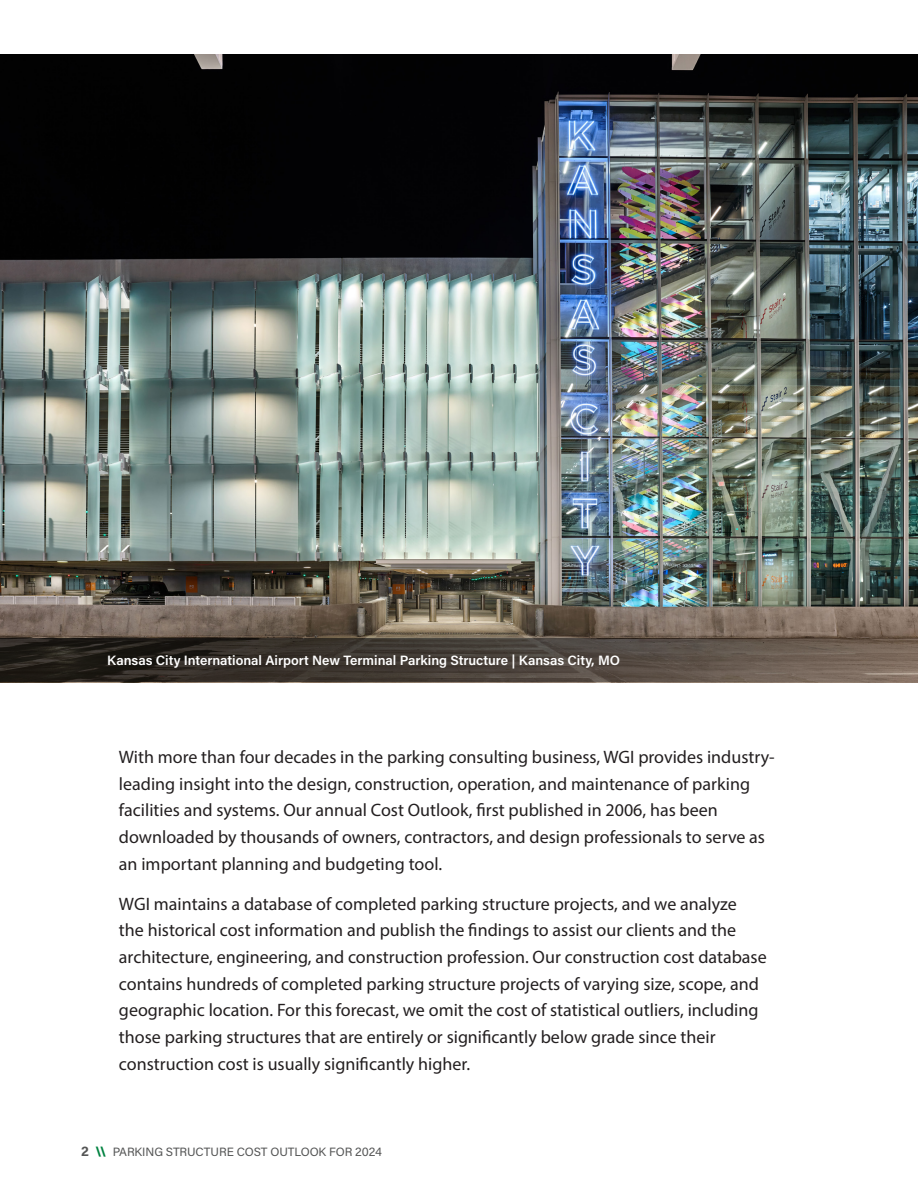
<style>
.page{position:relative;width:918px;height:1188px;background:#fff}
.page>*{position:absolute;margin:0;border:0;box-sizing:border-box;transform-origin:0 0}
.Main_Body_Copy{font:18px/26.7px "Myriad Pro";color:#231f20}
.Source_Caption{font:600 13.5px "Acumin Pro";color:#fff}
.t1{font:12px "Acumin Pro";letter-spacing:-.01em;color:#555656}
.s1{font-weight:700;font-size:13.5px}
.s2{font-weight:900;font-size:13.5px;color:#008240}
</style>
<div class="page">
<img style="left:0;top:54px;width:918px;height:629px">
<svg style="left:0;top:638px;width:918px;height:44px;background:#483f38"></svg>
<p class="Source_Caption" style="left:107px;top:650px;width:514px">Kansas City International Airport New Terminal Parking Structure | Kansas City, MO</p>
<p class="Main_Body_Copy" style="left:119px;top:744px;width:657px">With more than four decades in the parking consulting business, WGI provides industry&shy;leading insight into the design, construction, operation, and maintenance of parking facilities and systems. Our annual Cost Outlook, first published in 2006, has been downloaded by thousands of owners, contractors, and design professionals to serve as an important planning and budgeting tool.</p>
<p class="Main_Body_Copy" style="left:119px;top:890px;width:649px">WGI maintains a database of completed parking structure projects, and we analyze<br>the historical cost information and publish the findings to assist our clients and the architecture, engineering, and construction profession. Our construction cost database contains hundreds of completed parking structure projects of varying size, scope, and geographic location. For this forecast, we omit the cost of statistical outliers, including those parking structures that are entirely or significantly below grade since their construction cost is usually significantly higher.</p>
<p class="t1" style="left:81px;top:1144px;width:302px"><span class="s1">2</span> <span class="s2">\\</span> PARKING STRUCTURE COST OUTLOOK FOR 2024</p>
</div>
